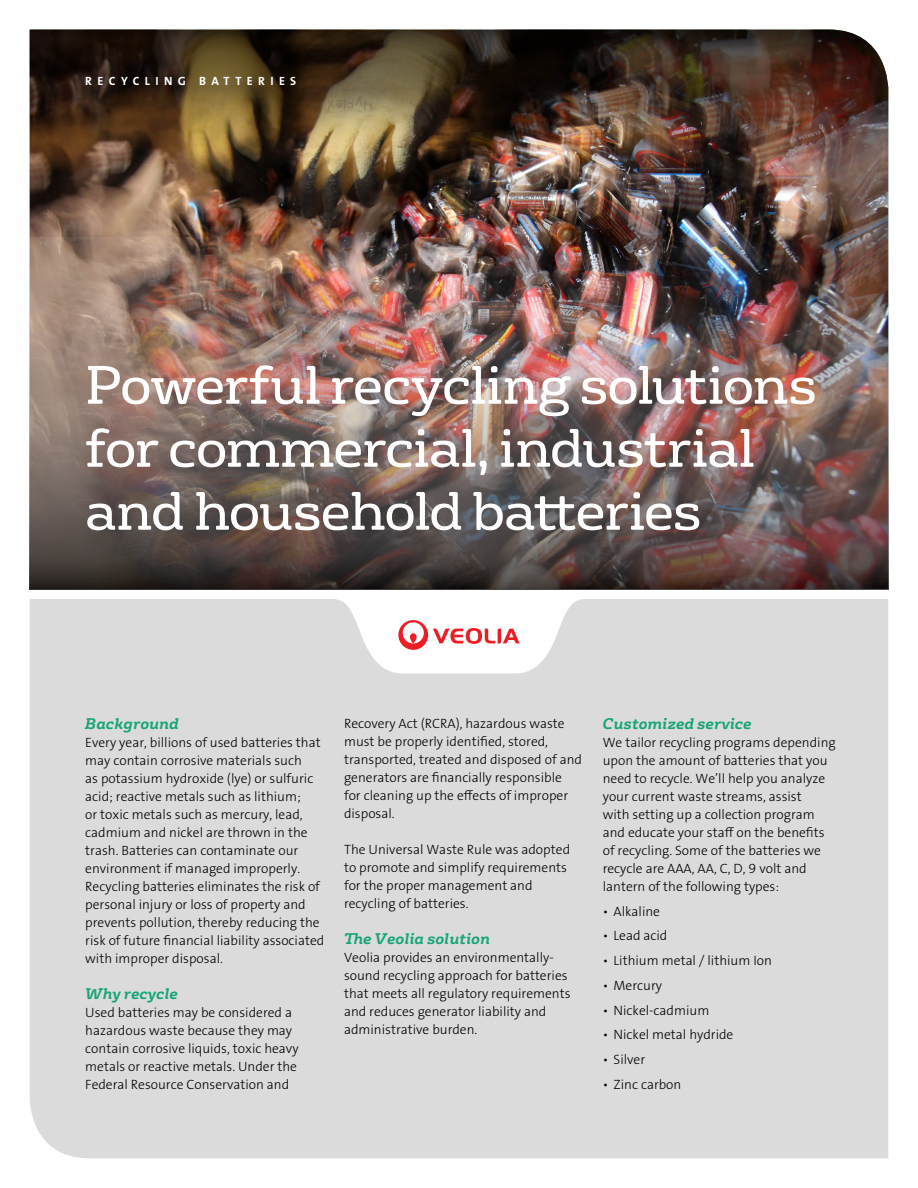
<style>
.page{position:relative;width:918px;height:1188px;background:#fff}
.page>*{position:absolute;margin:0;border:0;box-sizing:border-box;transform-origin:0 0}
.t1{font:52.5px/63px "FS Rufus";letter-spacing:-.02em;color:#fff}
.t2{font:italic 700 15px "FS Rufus";color:#16a578}
.t3{font:13.5px/18px "The Sans Veolia W3 Lig";color:#000}
.t4{font:12px "The Sans Veolia W7 Bld";letter-spacing:.445em;color:#fff}
</style>
<div class="page">
<div style="left:30px;top:673px;width:858px;height:485px;background:#dcdbdb"></div>
<svg style="left:29px;top:589px;width:860px;height:84px;fill:#dcdbdb"></svg>
<svg style="left:398px;top:620px;width:122px;height:30px"></svg>
<img style="left:30px;top:268px;width:858px;height:321px">
<img style="left:30px;top:30px;width:858px;height:238px">
<p class="t4" style="left:85px;top:73px;width:213px">RECYCLING BATTERIES</p>
<h1 class="t1" style="left:85px;top:351px;width:733px">Powerful recycling solutions for commercial, industrial and household batteries</h1>
<p class="t2" style="left:85px;top:710px;width:95px">Background</p>
<p class="t3" style="left:85px;top:733px;width:241px">Every year, billions of used batteries that may contain corrosive materials such<br>as potassium hydroxide (lye) or sulfuric acid; reactive metals such as lithium;<br>or toxic metals such as mercury, lead, cadmium and nickel are thrown in the trash. Batteries can contaminate our environment if managed improperly.<br>Recycling batteries eliminates the risk of personal injury or loss of property and prevents pollution, thereby reducing the risk of future financial liability associated with improper disposal.</p>
<p class="t2" style="left:85px;top:980px;width:94px">Why recycle</p>
<p class="t3" style="left:85px;top:1003px;width:215px">Used batteries may be considered a hazardous waste because they may contain corrosive liquids, toxic heavy metals or reactive metals. Under the Federal Resource Conservation and</p>
<p class="t3" style="left:344px;top:714px;width:239px">Recovery Act (RCRA), hazardous waste must be properly identified, stored, transported, treated and disposed of and generators are financially responsible for cleaning up the effects of improper disposal.</p>
<p class="t3" style="left:344px;top:840px;width:228px">The Universal Waste Rule was adopted to promote and simplify requirements for the proper management and recycling of batteries.</p>
<p class="t2" style="left:344px;top:925px;width:148px">The Veolia solution</p>
<p class="t3" style="left:344px;top:948px;width:228px">Veolia provides an environmentally&shy;sound recycling approach for batteries that meets all regulatory requirements and reduces generator liability and administrative burden.</p>
<p class="t2" style="left:603px;top:710px;width:151px">Customized service</p>
<p class="t3" style="left:603px;top:733px;width:235px">We tailor recycling programs depending upon the amount of batteries that you need to recycle. We’ll help you analyze your current waste streams, assist<br>with setting up a collection program and educate your staff on the benefits of recycling. Some of the batteries we recycle are AAA, AA, C, D, 9 volt and lantern of the following types:</p>
<p class="t3" style="left:603px;top:902px;width:59px">• Alkaline</p>
<p class="t3" style="left:603px;top:927px;width:66px">• Lead acid</p>
<p class="t3" style="left:603px;top:952px;width:171px">• Lithium metal / lithium Ion</p>
<p class="t3" style="left:603px;top:976px;width:61px">• Mercury</p>
<p class="t3" style="left:603px;top:1001px;width:108px">• Nickel-cadmium</p>
<p class="t3" style="left:603px;top:1026px;width:132px">• Nickel metal hydride</p>
<p class="t3" style="left:603px;top:1051px;width:44px">• Silver</p>
<p class="t3" style="left:603px;top:1075px;width:80px">• Zinc carbon</p>
</div>
